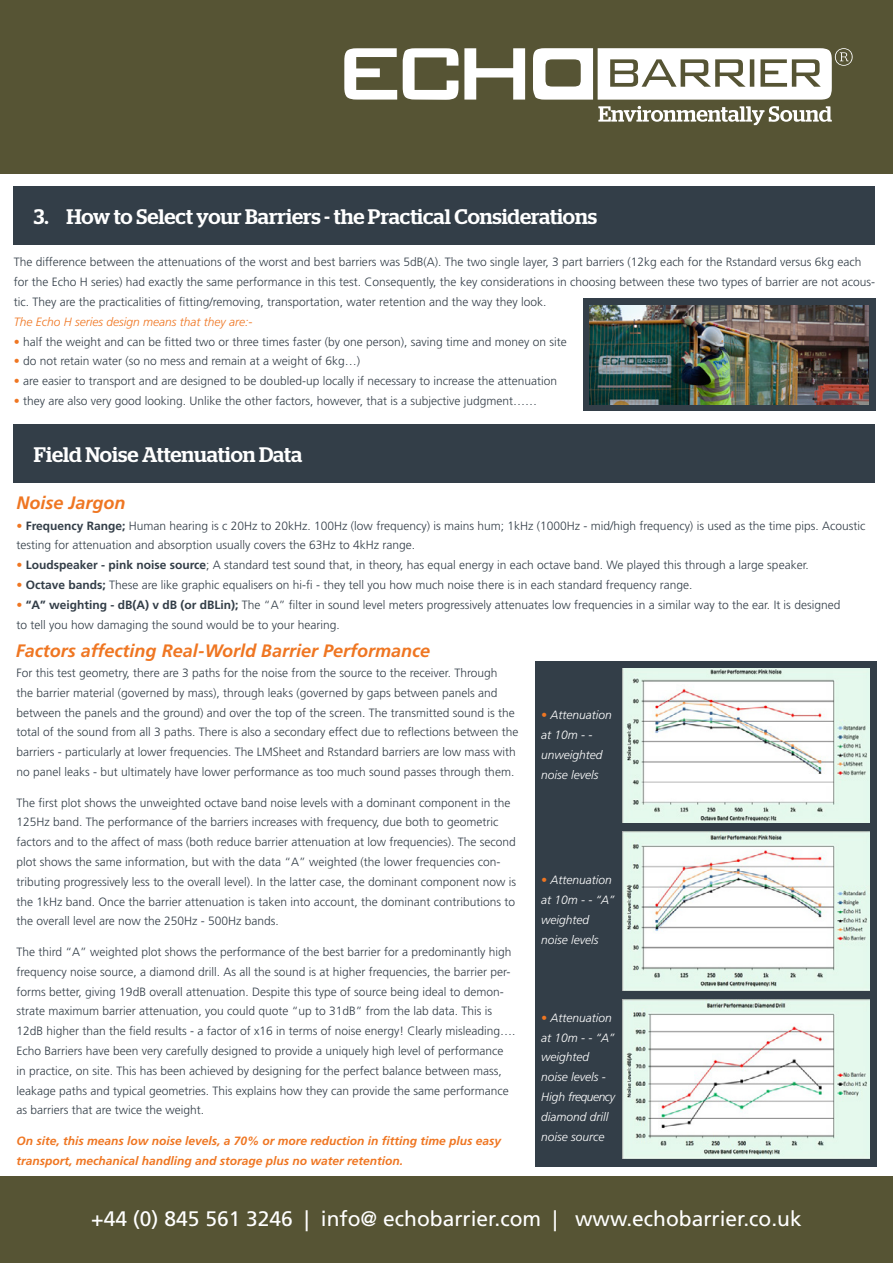
<style>
.page{position:relative;width:893px;height:1263px;background:#fff}
.page>*{position:absolute;margin:0;border:0;box-sizing:border-box;transform-origin:0 0}
.t1{font:500 21px "Stag";color:#fff}
.t2{font:21px "Frutiger LT Std";color:#fff}
.t3{font:italic 700 18px "Frutiger LT Std";color:#ef7622}
.t4{font:300 12px/19.8px "Frutiger LT Std";color:#333e48}
.t5{font:italic 300 12px/19.8px "Frutiger LT Std";color:#fff}
.t6{font:italic 700 12px/19.8px "Frutiger LT Std";color:#ef7622}
.t7{font:italic 300 12px "Frutiger LT Std";color:#ef7622}
.s1{color:#ef7622}
.s2{font-weight:700;color:#ef7622}
.s3{font-weight:700}
</style>
<div class="page">
<div style="left:0;top:1176px;width:893px;height:87px;background:#565434"></div>
<div style="left:0;top:0;width:893px;height:173px;background:#565434"></div>
<svg style="left:344px;top:48px;width:509px;height:77px"></svg>
<div style="left:535px;top:661px;width:341px;height:505px;background:#333e48"></div>
<div style="left:14px;top:186px;width:861px;height:59px;background:#333e48"></div>
<div style="left:14px;top:424px;width:861px;height:58px;background:#333e48"></div>
<svg style="left:583px;top:299px;width:292px;height:112px;background:#39424a"></svg>
<img style="left:590px;top:306px;width:278px;height:98px">
<img style="left:622px;top:831px;width:247px;height:159px">
<img style="left:622px;top:669px;width:247px;height:154px">
<img style="left:622px;top:999px;width:247px;height:159px">
<h1 class="t1" style="left:34px;top:209px;width:565px">3. How to Select your Barriers - the Practical Considerations</h1>
<p class="t4" style="left:14px;top:253px;width:863px">The difference between the attenuations of the worst and best barriers was 5dB(A). The two single layer, 3 part barriers (12kg each for the Rstandard versus 6kg each for the Echo H series) had exactly the same performance in this test. Consequently, the key considerations in choosing between these two types of barrier are not acous&shy;tic. They are the practicalities of fitting/removing, transportation, water retention and the way they look.</p>
<p class="t7" style="left:14px;top:315px;width:240px">The Echo H series design means that they are:-</p>
<p class="t4" style="left:14px;top:332px;width:555px"><span class="s1">•</span> half the weight and can be fitted two or three times faster (by one person), saving time and money on site</p>
<p class="t4" style="left:14px;top:352px;width:348px"><span class="s1">•</span> do not retain water (so no mess and remain at a weight of 6kg…)</p>
<p class="t4" style="left:14px;top:371px;width:545px"><span class="s1">•</span> are easier to transport and are designed to be doubled-up locally if necessary to increase the attenuation</p>
<p class="t4" style="left:14px;top:391px;width:525px"><span class="s1">•</span> they are also very good looking. Unlike the other factors, however, that is a subjective judgment……</p>
<h1 class="t1" style="left:34px;top:446px;width:270px">Field Noise Attenuation Data</h1>
<h2 class="t3" style="left:16px;top:492px;width:111px">Noise Jargon</h2>
<p class="t4" style="left:16px;top:516px;width:850px"><span class="s2">•</span> <span class="s3">Frequency Range;</span> Human hearing is c 20Hz to 20kHz. 100Hz (low frequency) is mains hum; 1kHz (1000Hz - mid/high frequency) is used as the time pips. Acoustic testing for attenuation and absorption usually covers the 63Hz to 4kHz range.</p>
<p class="t4" style="left:16px;top:555px;width:794px"><span class="s2">•</span> <span class="s3">Loudspeaker - pink noise source</span>; A standard test sound that, in theory, has equal energy in each octave band. We played this through a large speaker.</p>
<p class="t4" style="left:16px;top:575px;width:677px"><span class="s2">•</span> <span class="s3">Octave bands;</span> These are like graphic equalisers on hi-fi - they tell you how much noise there is in each standard frequency range.</p>
<p class="t4" style="left:16px;top:595px;width:825px"><span class="s2">•</span> <span class="s3">“A” weighting - dB(A) v dB (or dBLin);</span> The “A” filter in sound level meters progressively attenuates low frequencies in a similar way to the ear. It is designed to tell you how damaging the sound would be to your hearing.</p>
<p class="t4" style="left:16px;top:663px;width:503px">For this test geometry, there are 3 paths for the noise from the source to the receiver. Through<br>the barrier material (governed by mass), through leaks (governed by gaps between panels and between the panels and the ground) and over the top of the screen. The transmitted sound is the total of the sound from all 3 paths. There is also a secondary effect due to reflections between the barriers - particularly at lower frequencies. The LMSheet and Rstandard barriers are low mass with no panel leaks - but ultimately have lower performance as too much sound passes through them.</p>
<p class="t4" style="left:16px;top:793px;width:501px">The first plot shows the unweighted octave band noise levels with a dominant component in the 125Hz band. The performance of the barriers increases with frequency, due both to geometric factors and to the affect of mass (both reduce barrier attenuation at low frequencies). The second plot shows the same information, but with the data “A” weighted (the lower frequencies con&shy;tributing progressively less to the overall level). In the latter case, the dominant component now is the 1kHz band. Once the barrier attenuation is taken into account, the dominant contributions to the overall level are now the 250Hz - 500Hz bands.</p>
<p class="t4" style="left:16px;top:942px;width:501px">The third “A” weighted plot shows the performance of the best barrier for a predominantly high frequency noise source, a diamond drill. As all the sound is at higher frequencies, the barrier per&shy;forms better, giving 19dB overall attenuation. Despite this type of source being ideal to demon&shy;strate maximum barrier attenuation, you could quote “up to 31dB” from the lab data. This is 12dB higher than the field results - a factor of x16 in terms of noise energy! Clearly misleading….<br>Echo Barriers have been very carefully designed to provide a uniquely high level of performance in practice, on site. This has been achieved by designing for the perfect balance between mass, leakage paths and typical geometries. This explains how they can provide the same performance as barriers that are twice the weight.</p>
<p class="t6" style="left:16px;top:1131px;width:486px">On site, this means low noise levels, a 70% or more reduction in fitting time plus easy transport, mechanical handling and storage plus no water retention.</p>
<h2 class="t3" style="left:16px;top:640px;width:416px">Factors affecting Real-World Barrier Performance</h2>
<p class="t5" style="left:541px;top:705px;width:72px"><span class="s1">•</span> Attenuation at 10m - - unweighted noise levels</p>
<p class="t5" style="left:541px;top:870px;width:75px"><span class="s1">•</span> Attenuation at 10m - - “A” weighted noise levels</p>
<p class="t5" style="left:541px;top:1008px;width:76px"><span class="s1">•</span> Attenuation at 10m - - “A” weighted noise levels -<br>High frequency diamond drill noise source</p>
<h1 class="t2" style="left:91px;top:1206px;width:712px">+44 (0) 845 561 3246 | info@ echobarrier.com | www.echobarrier.co.uk</h1>
</div>
